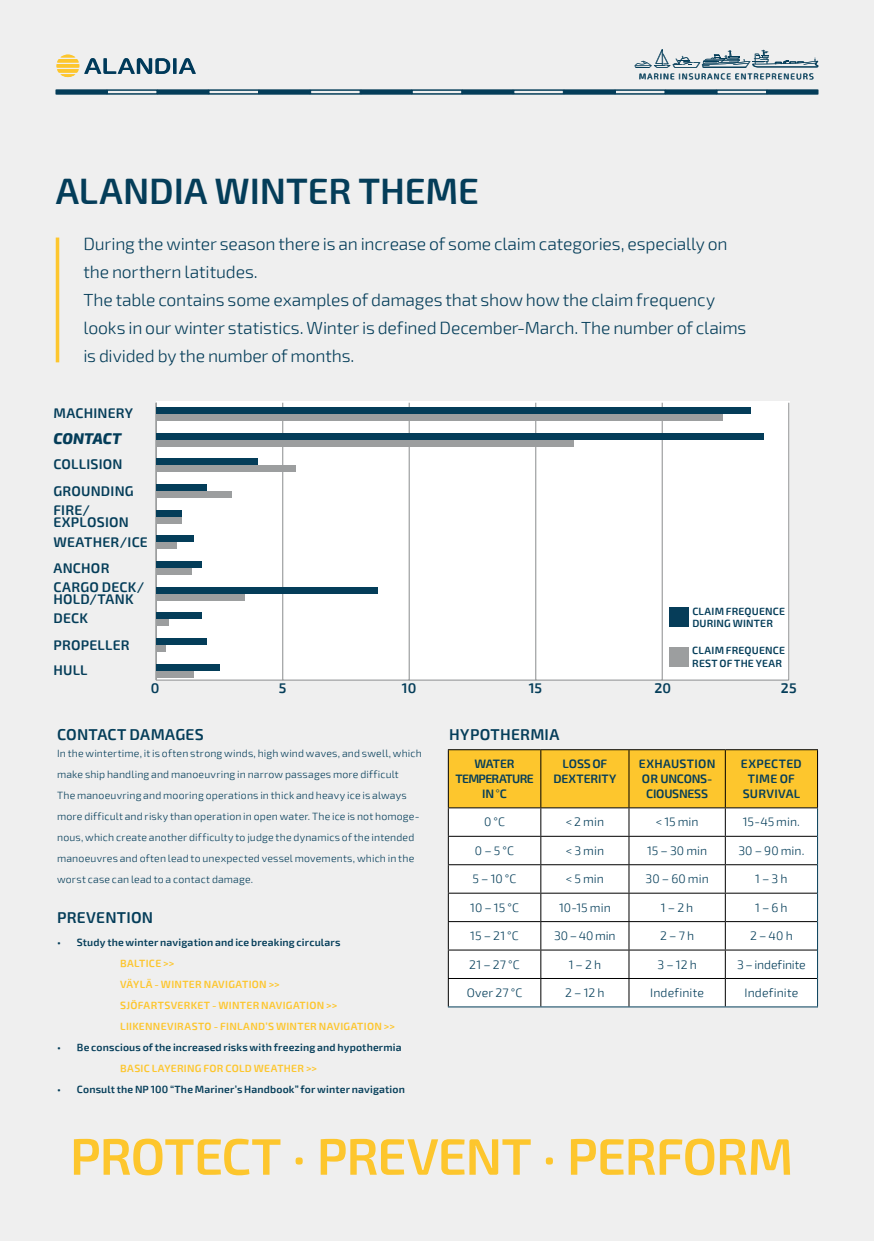
<style>
.page{position:relative;width:874px;height:1241px;background:#fff}
.page>*{position:absolute;margin:0;border:0;box-sizing:border-box;transform-origin:0 0}
.t1{font:600 36.75px "Exo 2";letter-spacing:-.005em;color:#043d59}
.t2{font:300 17.5px/28px "Exo 2";letter-spacing:-.01em;color:#043d59}
.t3{font:600 15.75px "Exo 2";letter-spacing:.015em;color:#043d59}
.t4{font:italic 800 15.22px "Exo 2";color:#043d59}
.t5{font:600 14px/12.2px "Exo 2";letter-spacing:.015em;color:#043d59}
.t6{font:300 12.25px "Exo 2";letter-spacing:.005em;color:#043d59}
.t7{font:600 12.25px/14.7px "Exo 2";letter-spacing:-.01em;color:#043d59;text-align:center}
.t8{font:600 12.25px/14.7px "Exo 2";letter-spacing:.025em;color:#043d59;text-align:center}
.t9{font:600 12.25px/14.7px "Exo 2";letter-spacing:-.055em;color:#043d59;text-align:center}
.t10{font:300 10.5px/21px "Exo 2";letter-spacing:.015em;color:#043d59}
.t11{font:600 10.5px/12.4px "Exo 2";letter-spacing:.015em;color:#043d59}
.t12{font:600 10.5px/21px "Exo 2";letter-spacing:.025em;color:#fdc62d}
.s1{font-weight:300}
</style>
<div class="page">
<div style="left:0;top:0;width:873px;height:1240px;background:#efefef"></div>
<svg style="left:74px;top:1138px;width:715px;height:37px"></svg>
<hr style="left:56px;top:237px;width:3px;height:125px;background:#fdc62d">
<svg style="left:56px;top:55px;width:140px;height:22px"></svg>
<hr style="left:360px;top:90px;width:51px;height:4px;background:#043d59">
<div style="left:411px;top:90px;width:51px;height:4px;border:1px solid #043d59"></div>
<hr style="left:462px;top:90px;width:50px;height:4px;background:#043d59">
<div style="left:512px;top:90px;width:51px;height:4px;border:1px solid #043d59"></div>
<hr style="left:563px;top:90px;width:51px;height:4px;background:#043d59">
<hr style="left:56px;top:90px;width:50px;height:4px;background:#043d59">
<div style="left:106px;top:90px;width:51px;height:4px;border:1px solid #043d59"></div>
<hr style="left:157px;top:90px;width:51px;height:4px;background:#043d59">
<div style="left:208px;top:90px;width:51px;height:4px;border:1px solid #043d59"></div>
<hr style="left:259px;top:90px;width:50px;height:4px;background:#043d59">
<div style="left:309px;top:90px;width:51px;height:4px;border:1px solid #043d59"></div>
<div style="left:614px;top:90px;width:51px;height:4px;border:1px solid #043d59"></div>
<hr style="left:665px;top:90px;width:50px;height:4px;background:#043d59">
<div style="left:715px;top:90px;width:51px;height:4px;border:1px solid #043d59"></div>
<hr style="left:766px;top:90px;width:51px;height:4px;background:#043d59">
<svg style="left:634px;top:49px;width:184px;height:30px"></svg>
<div style="left:156px;top:401px;width:632px;height:278px;background:#fff"></div>
<hr style="left:156px;top:679px;width:632px;height:1px;background:#9c9e9f">
<hr style="left:282px;top:402px;width:1px;height:278px;background:#9c9e9f">
<hr style="left:408px;top:402px;width:1px;height:278px;background:#9c9e9f">
<hr style="left:535px;top:402px;width:1px;height:278px;background:#9c9e9f">
<hr style="left:661px;top:402px;width:1px;height:278px;background:#9c9e9f">
<hr style="left:787px;top:402px;width:2px;height:278px;background:#9c9e9f">
<hr style="left:155px;top:402px;width:2px;height:278px;background:#9c9e9f">
<svg style="left:156px;top:490px;width:16px;height:1px"></svg>
<div style="left:156px;top:414px;width:566px;height:6px;background:#9c9e9f"></div>
<div style="left:156px;top:440px;width:417px;height:6px;background:#9c9e9f"></div>
<div style="left:156px;top:465px;width:139px;height:7px;background:#9c9e9f"></div>
<div style="left:156px;top:491px;width:76px;height:6px;background:#9c9e9f"></div>
<div style="left:156px;top:517px;width:25px;height:6px;background:#9c9e9f"></div>
<div style="left:156px;top:542px;width:20px;height:7px;background:#9c9e9f"></div>
<div style="left:156px;top:568px;width:35px;height:6px;background:#9c9e9f"></div>
<div style="left:156px;top:594px;width:89px;height:6px;background:#9c9e9f"></div>
<div style="left:156px;top:619px;width:13px;height:6px;background:#9c9e9f"></div>
<div style="left:156px;top:645px;width:10px;height:6px;background:#9c9e9f"></div>
<div style="left:156px;top:671px;width:38px;height:6px;background:#9c9e9f"></div>
<div style="left:156px;top:407px;width:594px;height:6px;background:#043d59"></div>
<div style="left:156px;top:433px;width:607px;height:6px;background:#043d59"></div>
<div style="left:156px;top:459px;width:101px;height:6px;background:#043d59"></div>
<div style="left:156px;top:484px;width:51px;height:6px;background:#043d59"></div>
<div style="left:156px;top:510px;width:25px;height:6px;background:#043d59"></div>
<div style="left:156px;top:536px;width:38px;height:6px;background:#043d59"></div>
<div style="left:156px;top:561px;width:46px;height:6px;background:#043d59"></div>
<div style="left:156px;top:587px;width:221px;height:6px;background:#043d59"></div>
<div style="left:156px;top:612px;width:46px;height:7px;background:#043d59"></div>
<div style="left:156px;top:638px;width:51px;height:6px;background:#043d59"></div>
<div style="left:156px;top:664px;width:63px;height:6px;background:#043d59"></div>
<svg style="left:447px;top:749px;width:370px;height:257px"></svg>
<hr style="left:447px;top:1006px;width:93px;height:1px;background:#043d59">
<hr style="left:540px;top:1006px;width:88px;height:1px;background:#043d59">
<hr style="left:628px;top:1006px;width:97px;height:1px;background:#043d59">
<hr style="left:725px;top:1006px;width:92px;height:1px;background:#043d59">
<div style="left:668px;top:607px;width:20px;height:20px;background:#063d59"></div>
<div style="left:668px;top:646px;width:20px;height:20px;background:#9c9e9f"></div>
<h1 class="t1" style="left:56px;top:169px;width:424px">ALANDIA WINTER THEME</h1>
<p class="t2" style="left:83px;top:230px;width:664px">During the winter season there is an increase of some claim categories, especially on the northern latitudes.<br>The table contains some examples of damages that show how the claim frequency looks in our winter statistics. Winter is defined December-March. The number of claims is divided by the number of months.</p>
<h3 class="t5" style="left:53px;top:407px;width:81px">MACHINERY</h3>
<h3 class="t4" style="left:53px;top:429px;width:69px">CONTACT</h3>
<h3 class="t5" style="left:53px;top:458px;width:71px">COLLISION</h3>
<h3 class="t5" style="left:53px;top:485px;width:82px">GROUNDING</h3>
<h3 class="t5" style="left:53px;top:504px;width:77px">FIRE/<br>EXPLOSION</h3>
<h3 class="t5" style="left:53px;top:536px;width:96px">WEATHER/ICE</h3>
<h3 class="t5" style="left:53px;top:562px;width:58px">ANCHOR</h3>
<h3 class="t5" style="left:53px;top:581px;width:92px">CARGO DECK/<br>HOLD/TANK</h3>
<h3 class="t5" style="left:53px;top:612px;width:36px">DECK</h3>
<h3 class="t5" style="left:53px;top:639px;width:78px">PROPELLER</h3>
<h3 class="t5" style="left:53px;top:664px;width:36px">HULL</h3>
<p class="t11" style="left:692px;top:605px;width:94px">CLAIM FREQUENCE<br>DURING WINTER</p>
<p class="t11" style="left:692px;top:644px;width:94px">CLAIM FREQUENCE<br>REST OF THE YEAR</p>
<h3 class="t5" style="left:151px;top:682px;width:10px">0</h3>
<h3 class="t5" style="left:279px;top:682px;width:9px">5</h3>
<h3 class="t5" style="left:402px;top:682px;width:16px">10</h3>
<h3 class="t5" style="left:528px;top:682px;width:15px">15</h3>
<h3 class="t5" style="left:654px;top:682px;width:18px">20</h3>
<h3 class="t5" style="left:780px;top:682px;width:17px">25</h3>
<h3 class="t3" style="left:57px;top:725px;width:148px">CONTACT DAMAGES</h3>
<p class="t10" style="left:57px;top:742px;width:366px">In the wintertime, it is often strong winds, high wind waves, and swell, which make ship handling and manoeuvring in narrow passages more difficult<br>The manoeuvring and mooring operations in thick and heavy ice is always more difficult and risky than operation in open water. The ice is not homoge&shy;nous, which create another difficulty to judge the dynamics of the intended manoeuvres and often lead to unexpected vessel movements, which in the worst case can lead to a contact damage.</p>
<h3 class="t3" style="left:57px;top:907px;width:97px">PREVENTION</h3>
<p class="t11" style="left:57px;top:935px;width:285px">• Study the winter navigation and ice breaking circulars</p>
<p class="t12" style="left:120px;top:952px;width:276px">BALTICE &gt;&gt;<br>VÄYLÄ - WINTER NAVIGATION &gt;&gt;<br>SJÖFARTSVERKET - WINTER NAVIGATION &gt;&gt;<br>LIIKENNEVIRASTO - FINLAND’S WINTER NAVIGATION &gt;&gt;</p>
<p class="t11" style="left:57px;top:1040px;width:346px">• Be conscious of the increased risks with freezing and hypothermia</p>
<p class="t12" style="left:120px;top:1057px;width:198px">BASIC LAYERING FOR COLD WEATHER &gt;&gt;</p>
<p class="t11" style="left:57px;top:1082px;width:349px">• Consult the NP 100 “The Mariner’s Handbook” for winter navigation</p>
<h3 class="t3" style="left:449px;top:725px;width:112px">HYPOTHERMIA</h3>
<p class="t9" style="left:455px;top:756px;width:80px">WATER<br>TEMPERATURE<br>IN <span class="s1">°</span>C</p>
<p class="t7" style="left:553px;top:756px;width:64px">LOSS OF<br>DEXTERITY</p>
<p class="t7" style="left:638px;top:756px;width:78px">EXHAUSTION<br>OR UNCONS-<br>CIOUSNESS</p>
<p class="t8" style="left:740px;top:756px;width:62px">EXPECTED<br>TIME OF<br>SURVIVAL</p>
<p class="t6" style="left:484px;top:814px;width:23px">0 °C</p>
<p class="t6" style="left:565px;top:814px;width:40px">&lt; 2 min</p>
<p class="t6" style="left:655px;top:814px;width:44px">&lt; 15 min</p>
<p class="t6" style="left:742px;top:814px;width:59px">15-45 min.</p>
<p class="t6" style="left:474px;top:843px;width:41px">0 – 5 °C</p>
<p class="t6" style="left:565px;top:843px;width:40px">&lt; 3 min</p>
<p class="t6" style="left:646px;top:843px;width:62px">15 – 30 min</p>
<p class="t6" style="left:738px;top:843px;width:68px">30 – 90 min.</p>
<p class="t6" style="left:472px;top:871px;width:45px">5 – 10 °C</p>
<p class="t6" style="left:565px;top:871px;width:40px">&lt; 5 min</p>
<p class="t6" style="left:645px;top:871px;width:65px">30 – 60 min</p>
<p class="t6" style="left:754px;top:871px;width:34px">1 – 3 h</p>
<p class="t6" style="left:470px;top:900px;width:50px">10 – 15 °C</p>
<p class="t6" style="left:558px;top:900px;width:53px">10-15 min</p>
<p class="t6" style="left:660px;top:900px;width:34px">1 – 2 h</p>
<p class="t6" style="left:754px;top:900px;width:34px">1 – 6 h</p>
<p class="t6" style="left:470px;top:928px;width:50px">15 – 21 °C</p>
<p class="t6" style="left:554px;top:928px;width:63px">30 – 40 min</p>
<p class="t6" style="left:659px;top:928px;width:35px">2 – 7 h</p>
<p class="t6" style="left:749px;top:928px;width:44px">2 – 40 h</p>
<p class="t6" style="left:469px;top:957px;width:52px">21 – 27 °C</p>
<p class="t6" style="left:568px;top:957px;width:34px">1 – 2 h</p>
<p class="t6" style="left:657px;top:957px;width:41px">3 – 12 h</p>
<p class="t6" style="left:736px;top:957px;width:70px">3 – indefinite</p>
<p class="t6" style="left:466px;top:985px;width:57px">Over 27 °C</p>
<p class="t6" style="left:565px;top:985px;width:41px">2 – 12 h</p>
<p class="t6" style="left:650px;top:985px;width:55px">Indefinite</p>
<p class="t6" style="left:744px;top:985px;width:55px">Indefinite</p>
</div>
